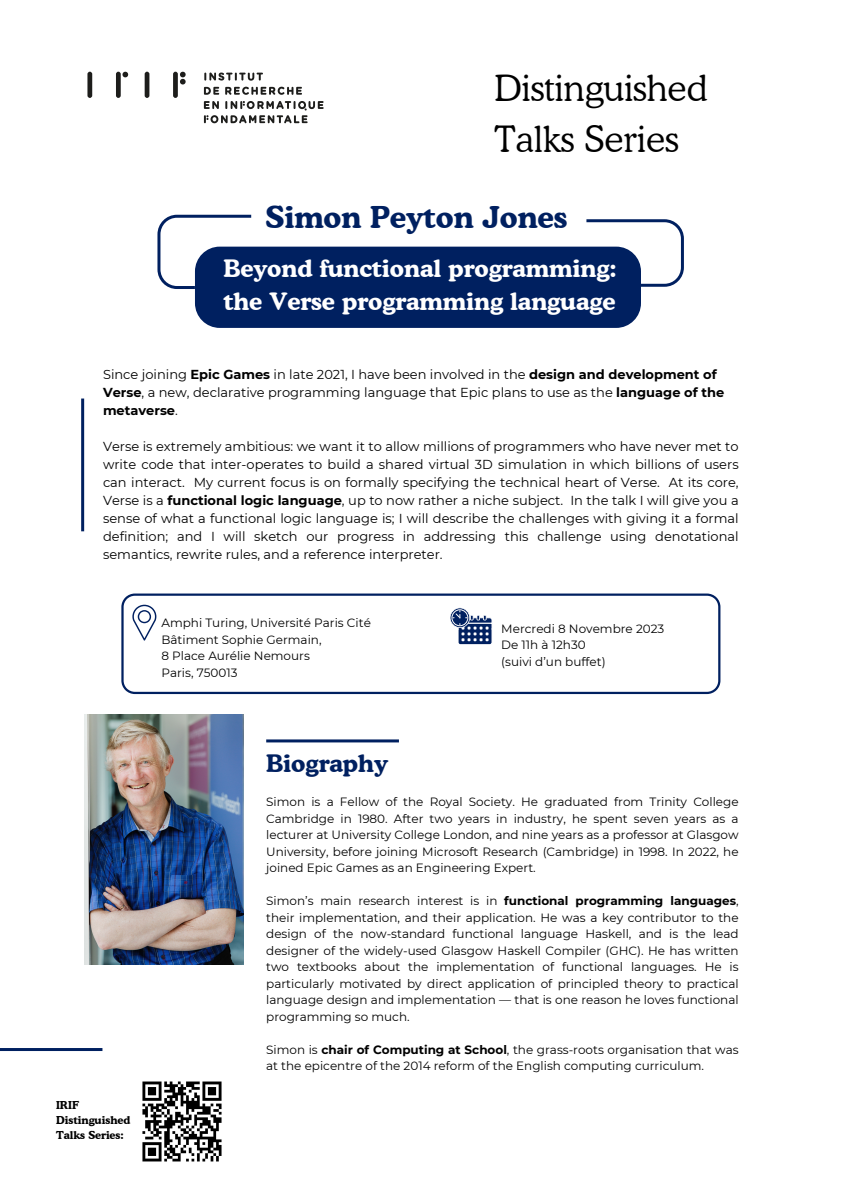
<style>
.page{position:relative;width:842px;height:1191px;background:#fff}
.page>*{position:absolute;margin:0;border:0;box-sizing:border-box;transform-origin:0 0}
.t1{font:300 36px/50.2px "Cooper BT";color:#000}
.t2{font:700 30px "Cooper BT";color:#002060}
.t3{font:700 24px "Cooper BT";color:#002060}
.t4{font:700 23.9px "Cooper BT";color:#fff}
.t5{font:13px/18px "Montserrat";color:#000}
.t6{font:12px/16.5px "Montserrat";color:#000;text-align:justify}
.t7{font:700 10.9px/15px "Cooper BT";color:#000}
.s1{font-weight:700}
</style>
<div class="page">
<img style="left:84px;top:714px;width:160px;height:250px">
<svg style="left:121px;top:593px;width:599px;height:101px"></svg>
<svg style="left:132px;top:604px;width:24px;height:36px"></svg>
<svg style="left:450px;top:607px;width:42px;height:38px"></svg>
<hr style="left:266px;top:739px;width:133px;height:3px;background:#002060">
<hr style="left:0;top:1047px;width:102px;height:3px;background:#002060">
<hr style="left:81px;top:398px;width:3px;height:133px;background:#002060">
<img style="left:142px;top:1081px;width:80px;height:81px">
<div style="left:195px;top:246px;width:446px;height:82px;background:#002060;border-radius:25px"></div>
<svg style="left:87px;top:72px;width:99px;height:26px"></svg>
<svg style="left:204px;top:87px;width:15px;height:8px"></svg>
<svg style="left:225px;top:87px;width:77px;height:8px"></svg>
<svg style="left:204px;top:72px;width:59px;height:9px"></svg>
<svg style="left:204px;top:101px;width:120px;height:22px"></svg>
<svg style="left:157px;top:214px;width:97px;height:76px"></svg>
<svg style="left:583px;top:219px;width:101px;height:68px"></svg>
<p class="t1" style="left:494px;top:63px;width:215px">Distinguished<br>Talks Series</p>
<p class="t2" style="left:265px;top:198px;width:304px">Simon Peyton Jones</p>
<p class="t4" style="left:223px;top:254px;width:395px">Beyond functional programming:</p>
<p class="t4" style="left:223px;top:287px;width:393px">the Verse programming language</p>
<p class="t5" style="left:103px;top:365px;width:623px">Since joining <span class="s1">Epic Games</span> in late 2021, I have been involved in the <span class="s1">design and development of<br>Verse</span>, a new, declarative programming language that Epic plans to use as the <span class="s1">language of the metaverse</span>.</p>
<p class="t5" style="left:103px;top:437px;width:637px;text-align:justify">Verse is extremely ambitious: we want it to allow millions of programmers who have never met to write code that inter-operates to build a shared virtual 3D simulation in which billions of users can interact. My current focus is on formally specifying the technical heart of Verse. At its core, Verse is a <span class="s1">functional logic language</span>, up to now rather a niche subject. In the talk I will give you a sense of what a functional logic language is; I will describe the challenges with giving it a formal definition; and I will sketch our progress in addressing this challenge using denotational semantics, rewrite rules, and a reference interpreter.</p>
<p class="t6" style="left:161px;top:614px;width:211px">Amphi Turing, Université Paris Cité</p>
<p class="t6" style="left:161px;top:631px;width:162px">Bâtiment Sophie Germain,</p>
<p class="t6" style="left:161px;top:647px;width:150px">8 Place Aurélie Nemours</p>
<p class="t6" style="left:161px;top:664px;width:78px">Paris, 750013</p>
<p class="t3" style="left:266px;top:748px;width:123px">Biography</p>
<p class="t6" style="left:501px;top:620px;width:165px">Mercredi 8 Novembre 2023</p>
<p class="t6" style="left:501px;top:636px;width:86px">De 11h à 12h30</p>
<p class="t6" style="left:501px;top:653px;width:106px">(suivi d’un buffet)</p>
<p class="t7" style="left:56px;top:1097px;width:76px">IRIF<br>Distinguished<br>Talks Series:</p>
<p class="t6" style="left:266px;top:793px;width:474px">Simon is a Fellow of the Royal Society. He graduated from Trinity College Cambridge in 1980. After two years in industry, he spent seven years as a lecturer at University College London, and nine years as a professor at Glasgow University, before joining Microsoft Research (Cambridge) in 1998. In 2022, he joined Epic Games as an Engineering Expert.</p>
<p class="t6" style="left:266px;top:892px;width:474px">Simon’s main research interest is in <span class="s1">functional programming languages</span>, their implementation, and their application. He was a key contributor to the design of the now-standard functional language Haskell, and is the lead designer of the widely-used Glasgow Haskell Compiler (GHC). He has written two textbooks about the implementation of functional languages. He is particularly motivated by direct application of principled theory to practical language design and implementation — that is one reason he loves functional programming so much.</p>
<p class="t6" style="left:266px;top:1041px;width:474px">Simon is <span class="s1">chair of Computing at School</span>, the grass-roots organisation that was at the epicentre of the 2014 reform of the English computing curriculum.</p>
</div>
